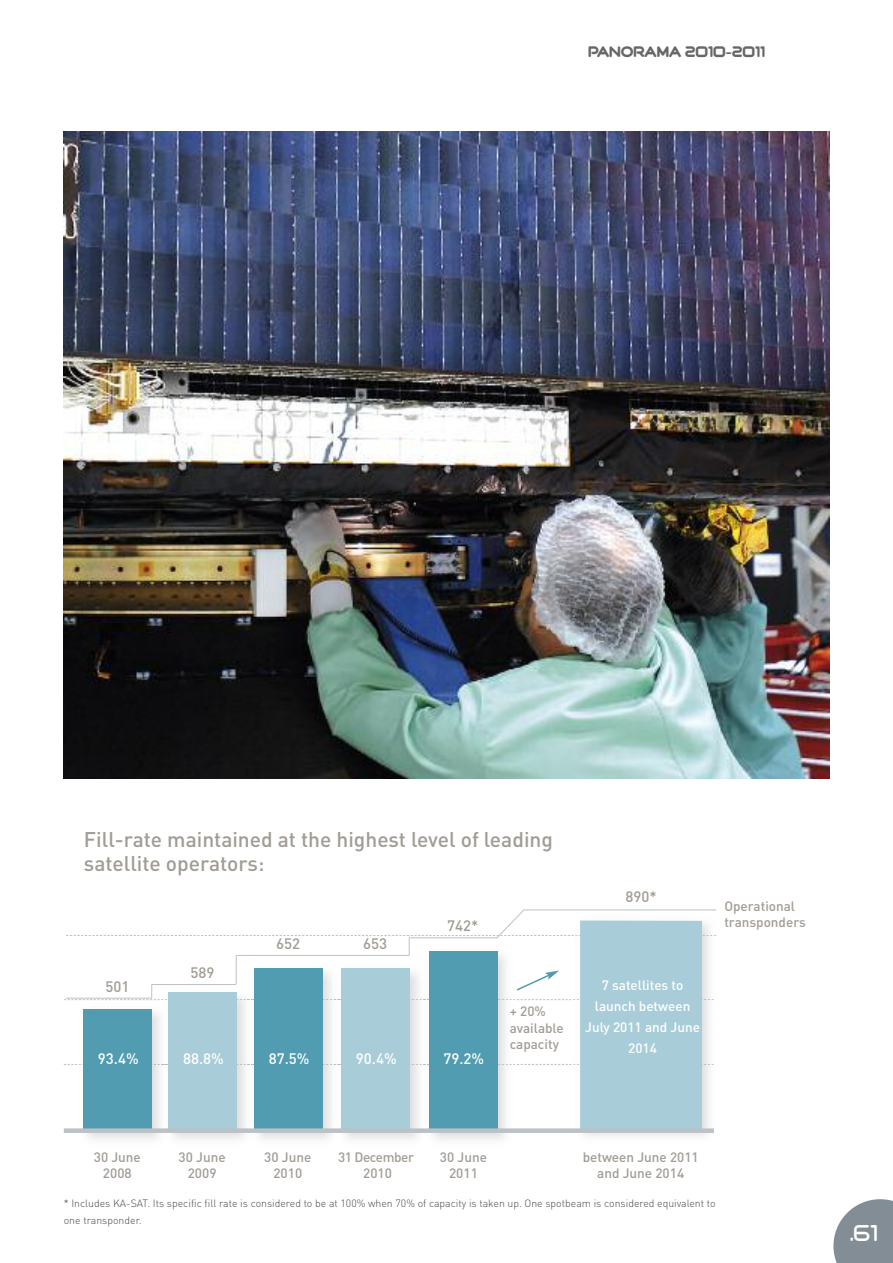
<style>
.page{position:relative;width:893px;height:1263px;background:#fff}
.page>*{position:absolute;margin:0;border:0;box-sizing:border-box;transform-origin:0 0}
.t1{font:700 22.5px "eutelsat";color:#fff}
.t2{font:500 21px/24px "DIN";color:#a19c95}
.t3{font:500 15px "DIN";color:#fff}
.t4{font:500 15px "DIN";color:#a19c95}
.t5{font:900 15px "eutelsat";color:#686768}
.t6{font:500 13.5px/16.5px "DIN";color:#a19c95;text-align:center}
.t7{font:500 13.5px/21px "DIN";color:#fff;text-align:center}
.t8{font:500 13.5px/16.5px "DIN";letter-spacing:-.03em;color:#a19c95;text-align:center}
.t9{font:300 10.5px/16.5px "DIN";color:#484747}
</style>
<div class="page">
<svg style="left:833px;top:1199px;width:60px;height:64px"></svg>
<img style="left:64px;top:131px;width:765px;height:647px">
<img style="left:83px;top:1009px;width:77px;height:130px">
<div style="left:84px;top:1009px;width:68px;height:122px;background:#519cb1"></div>
<div style="left:169px;top:992px;width:68px;height:139px;background:#a8cdd8"></div>
<div style="left:254px;top:968px;width:69px;height:163px;background:#519cb1"></div>
<div style="left:341px;top:968px;width:69px;height:163px;background:#a8cdd8"></div>
<img style="left:433px;top:1000px;width:73px;height:140px">
<svg style="left:64px;top:1064px;width:508px;height:1px"></svg>
<div style="left:429px;top:951px;width:68px;height:180px;background:#519cb1"></div>
<img style="left:573px;top:1064px;width:141px;height:1px">
<div style="left:580px;top:920px;width:122px;height:209px;background:#a8cdd8"></div>
<div style="left:64px;top:1128px;width:650px;height:5px;background:#bbc1c5"></div>
<svg style="left:64px;top:909px;width:652px;height:91px"></svg>
<h3 class="t5" style="left:588px;top:42px;width:179px">PANORAMA 2010-2011</h3>
<h2 class="t2" style="left:84px;top:827px;width:470px">Fill-rate maintained at the highest level of leading satellite operators:</h2>
<h3 class="t4" style="left:105px;top:978px;width:25px">501</h3>
<h3 class="t3" style="left:98px;top:1050px;width:42px">93.4%</h3>
<h3 class="t4" style="left:191px;top:964px;width:25px">589</h3>
<h3 class="t3" style="left:183px;top:1050px;width:42px">88.8%</h3>
<h3 class="t4" style="left:276px;top:935px;width:25px">652</h3>
<h3 class="t3" style="left:269px;top:1050px;width:42px">87.5%</h3>
<h3 class="t4" style="left:363px;top:935px;width:25px">653</h3>
<h3 class="t3" style="left:356px;top:1050px;width:42px">90.4%</h3>
<h3 class="t4" style="left:447px;top:917px;width:33px">742*</h3>
<h3 class="t3" style="left:443px;top:1050px;width:42px">79.2%</h3>
<p class="t6" style="left:510px;top:1003px;width:55px;text-align:left">+ 20% available capacity</p>
<h3 class="t4" style="left:626px;top:888px;width:33px">890*</h3>
<p class="t7" style="left:585px;top:974px;width:116px">7 satellites to launch between<br>July 2011 and June<br>2014</p>
<p class="t6" style="left:724px;top:898px;width:83px;text-align:left">Operational transponders</p>
<p class="t6" style="left:94px;top:1149px;width:49px">30 June<br>2008</p>
<p class="t6" style="left:179px;top:1149px;width:49px">30 June<br>2009</p>
<p class="t6" style="left:264px;top:1149px;width:49px">30 June<br>2010</p>
<p class="t8" style="left:338px;top:1149px;width:77px">31 December<br>2010</p>
<p class="t6" style="left:440px;top:1149px;width:49px">30 June<br>2011</p>
<p class="t6" style="left:583px;top:1149px;width:118px">between June 2011 and June 2014</p>
<p class="t9" style="left:64px;top:1195px;width:653px">* Includes KA-SAT. Its specific fill rate is considered to be at 100% when 70% of capacity is taken up. One spotbeam is considered equivalent to one transponder.</p>
<h1 class="t1" style="left:850px;top:1218px;width:29px">.61</h1>
</div>
